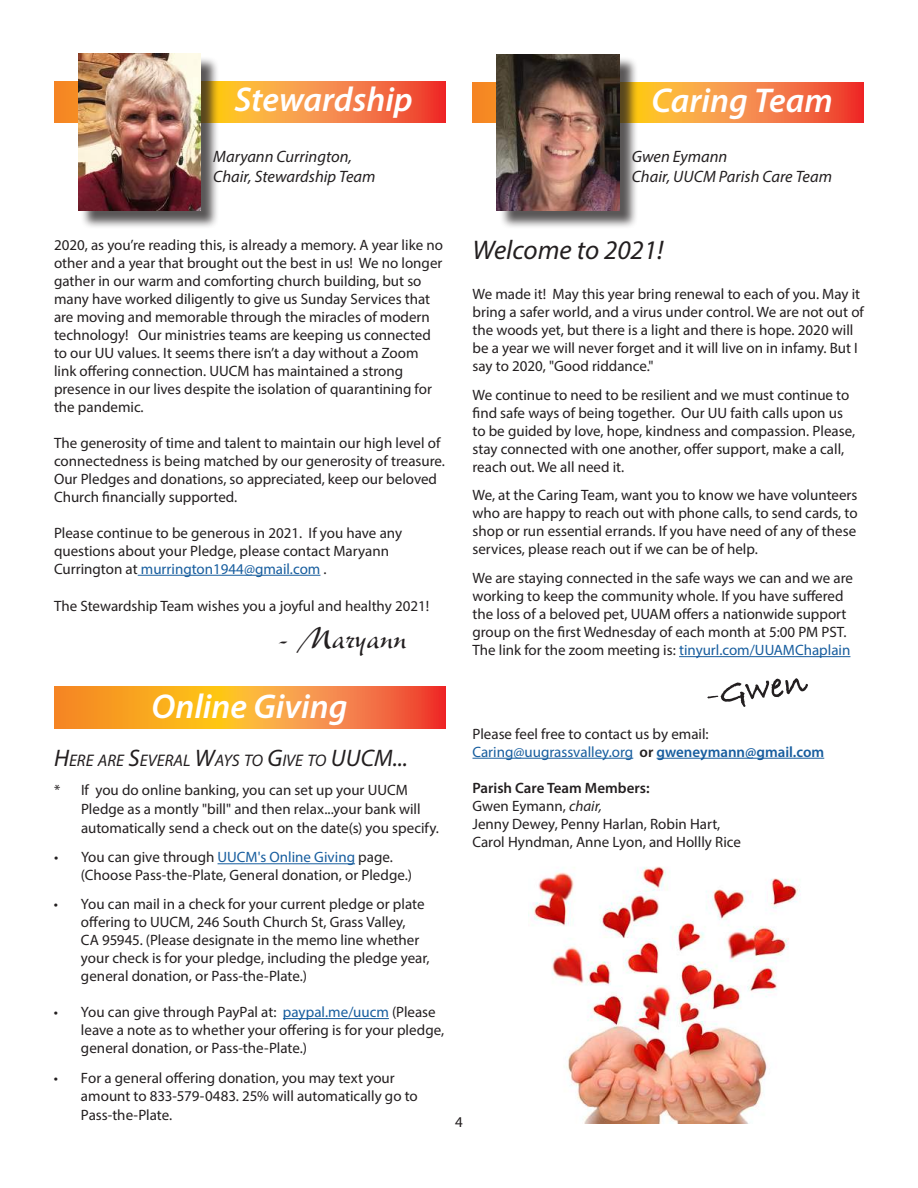
<style>
.page{position:relative;width:918px;height:1188px;background:#fff}
.page>*{position:absolute;margin:0;border:0;box-sizing:border-box;transform-origin:0 0}
.t1{font:italic 600 34.5px "Myriad Pro";color:#fff}
.t2{font:31.5px "New Berolina";color:#231f20}
.t3{font:italic 27px "Myriad Pro";color:#231f20}
.t4{font:italic 16.8px "Myriad Pro";color:#231f20}
.t5{font:italic 16.5px/19.8px "Myriad Pro";color:#231f20}
.t6{font:15px/18px "Myriad Pro";color:#231f20}
.s1{color:#175d9e}
.s2{font-size:24px}
.s3{font-weight:600}
.s4{font-weight:600;color:#175d9e}
.s5{font-style:italic}
</style>
<div class="page">
<svg style="left:54px;top:82px;width:392px;height:40px;background:#f5853c"></svg>
<hr style="left:138px;top:575px;width:182px;height:1px;background:#175d9e">
<div style="left:81px;top:56px;width:138px;height:173px;background:#231f20;opacity:.75"></div>
<img style="left:78px;top:53px;width:123px;height:157px">
<hr style="left:218px;top:863px;width:137px;height:1px;background:#175d9e">
<hr style="left:283px;top:1018px;width:106px;height:1px;background:#175d9e">
<svg style="left:54px;top:686px;width:392px;height:43px;background:#f79230"></svg>
<hr style="left:679px;top:656px;width:171px;height:1px;background:#175d9e">
<hr style="left:472px;top:758px;width:161px;height:1px;background:#175d9e">
<hr style="left:657px;top:758px;width:167px;height:1px;background:#175d9e">
<svg style="left:472px;top:82px;width:392px;height:41px;background:#f5853c"></svg>
<div style="left:499px;top:56px;width:139px;height:174px;background:#231f20;opacity:.75"></div>
<img style="left:497px;top:54px;width:122px;height:157px">
<svg style="left:707px;top:678px;width:101px;height:29px"></svg>
<img style="left:528px;top:866px;width:273px;height:257px">
<h1 class="t1" style="left:234px;top:78px;width:180px">Stewardship</h1>
<p class="t5" style="left:213px;top:146px;width:164px">Maryann Currington,<br>Chair, Stewardship Team</p>
<h1 class="t1" style="left:651px;top:78px;width:183px">Caring Team</h1>
<p class="t5" style="left:632px;top:147px;width:202px">Gwen Eymann<br>Chair, UUCM Parish Care Team</p>
<p class="t6" style="left:54px;top:235px;width:390px">2020, as you’re reading this, is already a memory. A year like no other and a year that brought out the best in us! We no longer gather in our warm and comforting church building, but so many have worked diligently to give us Sunday Services that are moving and memorable through the miracles of modern technology! Our ministries teams are keeping us connected to our UU values. It seems there isn’t a day without a Zoom link offering connection. UUCM has maintained a strong presence in our lives despite the isolation of quarantining for the pandemic.</p>
<p class="t6" style="left:54px;top:433px;width:392px">The generosity of time and talent to maintain our high level of connectedness is being matched by our generosity of treasure.<br>Our Pledges and donations, so appreciated, keep our beloved Church financially supported.</p>
<p class="t6" style="left:54px;top:523px;width:350px">Please continue to be generous in 2021. If you have any questions about your Pledge, please contact Maryann<br>Currington at <span class="s1">murrington1944@gmail.com</span> .</p>
<p class="t6" style="left:54px;top:597px;width:377px">The Stewardship Team wishes you a joyful and healthy 2021!</p>
<h2 class="t2" style="left:278px;top:619px;width:130px">- Maryann</h2>
<h3 class="t3" style="left:472px;top:233px;width:193px">Welcome to 2021!</h3>
<p class="t6" style="left:472px;top:284px;width:393px">We made it! May this year bring renewal to each of you. May it bring a safer world, and a virus under control. We are not out of the woods yet, but there is a light and there is hope. 2020 will be a year we will never forget and it will live on in infamy. But I say to 2020, "Good riddance."</p>
<p class="t6" style="left:472px;top:385px;width:384px">We continue to need to be resilient and we must continue to find safe ways of being together. Our UU faith calls upon us to be guided by love, hope, kindness and compassion. Please, stay connected with one another, offer support, make a call, reach out. We all need it.</p>
<p class="t6" style="left:472px;top:486px;width:387px;text-align:justify">We, at the Caring Team, want you to know we have volunteers who are happy to reach out with phone calls, to send cards, to shop or run essential errands. If you have need of any of these services, please reach out if we can be of help.</p>
<p class="t6" style="left:472px;top:569px;width:382px">We are staying connected in the safe ways we can and we are working to keep the community whole. If you have suffered the loss of a beloved pet, UUAM offers a nationwide support group on the first Wednesday of each month at 5:00 PM PST.<br>The link for the zoom meeting is: <span class="s1">tinyurl.com/UUAMChaplain</span></p>
<h1 class="t1" style="left:151px;top:684px;width:197px">Online Giving</h1>
<p class="t4" style="left:54px;top:750px;width:356px"><span class="s2">H</span>ERE ARE <span class="s2">S</span>EVERAL <span class="s2">W</span>AYS TO <span class="s2">G</span>IVE TO <span class="s2">UUCM...</span></p>
<p class="t6" style="left:81px;top:781px;width:360px;line-height:18.8px;text-indent:-27px">* If you do online banking, you can set up your UUCM<br>Pledge as a montly "bill" and then relax...your bank will automatically send a check out on the date(s) you specify.</p>
<p class="t6" style="left:81px;top:848px;width:333px;text-indent:-27px">• You can give through <span class="s1">UUCM's Online Giving</span> page. (Choose Pass-the-Plate, General donation, or Pledge.)</p>
<p class="t6" style="left:81px;top:895px;width:350px;text-indent:-27px">• You can mail in a check for your current pledge or plate offering to UUCM, 246 South Church St, Grass Valley,<br>CA 95945. (Please designate in the memo line whether your check is for your pledge, including the pledge year, general donation, or Pass-the-Plate.)</p>
<p class="t6" style="left:81px;top:1003px;width:365px;text-indent:-27px">• You can give through PayPal at: <span class="s1">paypal.me/uucm</span> (Please leave a note as to whether your offering is for your pledge, general donation, or Pass-the-Plate.)</p>
<p class="t6" style="left:81px;top:1068px;width:338px;line-height:18.8px;text-indent:-27px">• For a general offering donation, you may text your amount to 833-579-0483. 25% will automatically go to<br>Pass-the-Plate.</p>
<p class="t6" style="left:472px;top:724px;width:353px">Please feel free to contact us by email:<br><span class="s1">Caring@uugrassvalley.org</span> <span class="s3">or</span> <span class="s4">gweneymann@gmail.com</span></p>
<p class="t6" style="left:472px;top:778px;width:270px"><span class="s3">Parish Care Team Members:<br></span>Gwen Eymann, <span class="s5">chair,<br></span>Jenny Dewey, Penny Harlan, Robin Hart,<br>Carol Hyndman, Anne Lyon, and Hollly Rice</p>
<p class="t6" style="left:455px;top:1113px;width:9px">4</p>
</div>
